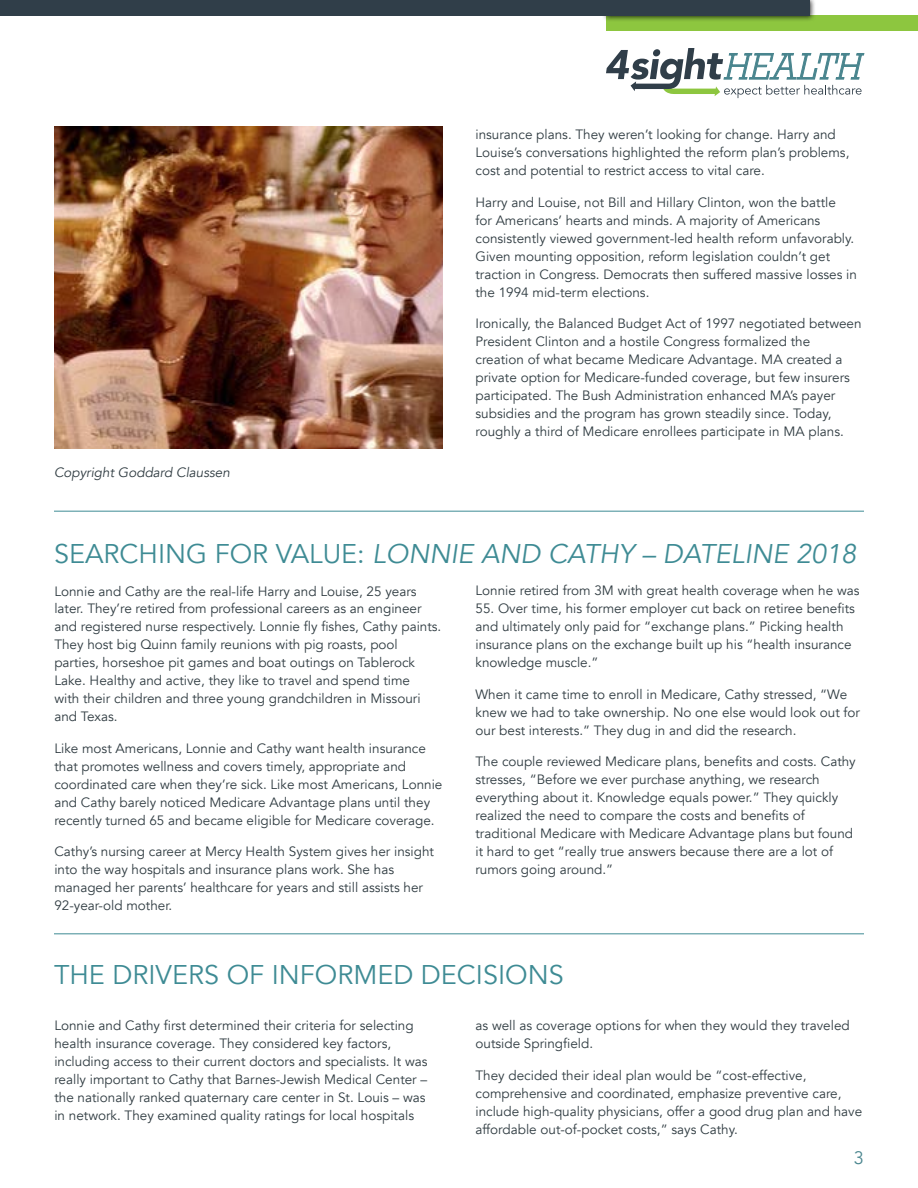
<style>
.page{position:relative;width:918px;height:1188px;background:#fff}
.page>*{position:absolute;margin:0;border:0;box-sizing:border-box;transform-origin:0 0}
.t1{font:italic 27px "Avenir";color:#3e8b94}
.t2{font:27px "Avenir";color:#3e8b94}
.t3{font:18px "Avenir";color:#49858e}
.t4{font:13.5px/18px "Avenir";color:#303c42}
.t5{font:italic 13.5px "Avenir";color:#303c42}
.s1{font-style:normal}
</style>
<div class="page">
<svg style="left:606px;top:48px;width:258px;height:50px"></svg>
<div style="left:606px;top:16px;width:312px;height:15px;background:#8dc63f"></div>
<div style="left:602px;top:0;width:214px;height:22px;background:#000;opacity:.75"></div>
<div style="left:0;top:0;width:810px;height:16px;background:#303e49"></div>
<img style="left:54px;top:126px;width:388px;height:322px">
<hr style="left:54px;top:511px;width:810px;height:1px;background:#3e8b94">
<hr style="left:54px;top:934px;width:810px;height:1px;background:#3e8b94">
<p class="t5" style="left:54px;top:465px;width:177px">Copyright Goddard Claussen</p>
<p class="t4" style="left:476px;top:126px;width:375px">insurance plans. They weren’t looking for change. Harry and<br>Louise’s conversations highlighted the reform plan’s problems, cost and potential to restrict access to vital care.</p>
<p class="t4" style="left:476px;top:193px;width:383px">Harry and Louise, not Bill and Hillary Clinton, won the battle<br>for Americans’ hearts and minds. A majority of Americans consistently viewed government-led health reform unfavorably.<br>Given mounting opposition, reform legislation couldn’t get traction in Congress. Democrats then suffered massive losses in the 1994 mid-term elections.</p>
<p class="t4" style="left:476px;top:315px;width:388px">Ironically, the Balanced Budget Act of 1997 negotiated between President Clinton and a hostile Congress formalized the creation of what became Medicare Advantage. MA created a private option for Medicare-funded coverage, but few insurers participated. The Bush Administration enhanced MA’s payer subsidies and the program has grown steadily since. Today, roughly a third of Medicare enrollees participate in MA plans.</p>
<h1 class="t1" style="left:54px;top:537px;width:804px"><span class="s1">SEARCHING FOR VALUE:</span> LONNIE AND CATHY – DATELINE 2018</h1>
<p class="t4" style="left:54px;top:582px;width:389px">Lonnie and Cathy are the real-life Harry and Louise, 25 years later. They’re retired from professional careers as an engineer and registered nurse respectively. Lonnie fly fishes, Cathy paints.<br>They host big Quinn family reunions with pig roasts, pool parties, horseshoe pit games and boat outings on Tablerock Lake. Healthy and active, they like to travel and spend time<br>with their children and three young grandchildren in Missouri and Texas.</p>
<p class="t4" style="left:54px;top:740px;width:390px">Like most Americans, Lonnie and Cathy want health insurance that promotes wellness and covers timely, appropriate and coordinated care when they’re sick. Like most Americans, Lonnie and Cathy barely noticed Medicare Advantage plans until they recently turned 65 and became eligible for Medicare coverage.</p>
<p class="t4" style="left:54px;top:843px;width:381px">Cathy’s nursing career at Mercy Health System gives her insight into the way hospitals and insurance plans work. She has managed her parents’ healthcare for years and still assists her 92-year-old mother.</p>
<p class="t4" style="left:476px;top:582px;width:386px">Lonnie retired from 3M with great health coverage when he was</p>
<p class="t4" style="left:476px;top:600px;width:381px">55. Over time, his former employer cut back on retiree benefits and ultimately only paid for “exchange plans.” Picking health insurance plans on the exchange built up his “health insurance knowledge muscle.”</p>
<p class="t4" style="left:476px;top:686px;width:386px">When it came time to enroll in Medicare, Cathy stressed, “We knew we had to take ownership. No one else would look out for our best interests.” They dug in and did the research.</p>
<p class="t4" style="left:476px;top:753px;width:382px">The couple reviewed Medicare plans, benefits and costs. Cathy stresses, “Before we ever purchase anything, we research everything about it. Knowledge equals power.” They quickly realized the need to compare the costs and benefits of traditional Medicare with Medicare Advantage plans but found it hard to get “really true answers because there are a lot of rumors going around.”</p>
<h1 class="t2" style="left:54px;top:958px;width:511px">THE DRIVERS OF INFORMED DECISIONS</h1>
<p class="t4" style="left:54px;top:1017px;width:375px">Lonnie and Cathy first determined their criteria for selecting health insurance coverage. They considered key factors, including access to their current doctors and specialists. It was really important to Cathy that Barnes-Jewish Medical Center – the nationally ranked quaternary care center in St. Louis – was in network. They examined quality ratings for local hospitals</p>
<p class="t4" style="left:476px;top:1017px;width:376px">as well as coverage options for when they would they traveled outside Springfield.</p>
<p class="t4" style="left:476px;top:1066px;width:388px">They decided their ideal plan would be “cost-effective, comprehensive and coordinated, emphasize preventive care, include high-quality physicians, offer a good drug plan and have affordable out-of-pocket costs,” says Cathy.</p>
<h2 class="t3" style="left:854px;top:1147px;width:12px">3</h2>
</div>
